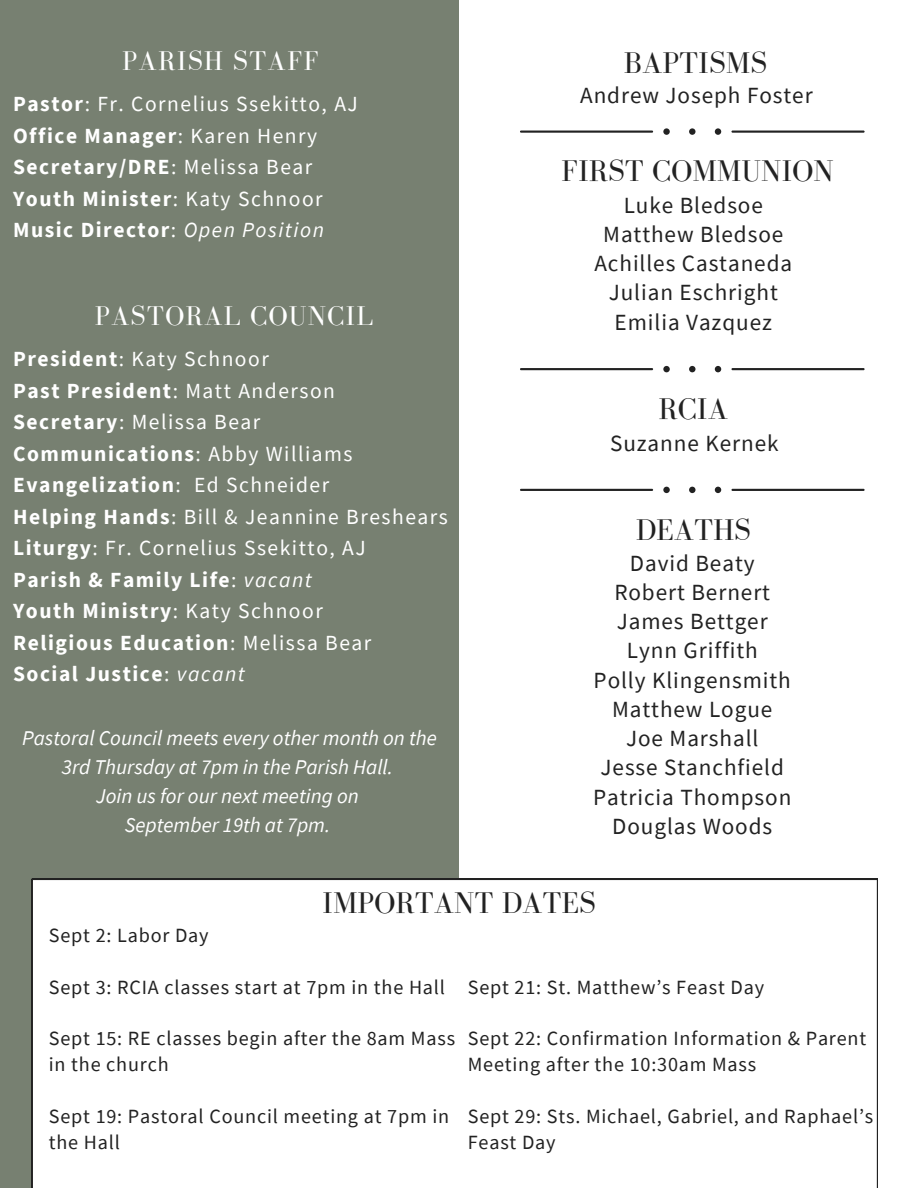
<style>
.page{position:relative;width:918px;height:1188px;background:#fff}
.page>*{position:absolute;margin:0;border:0;box-sizing:border-box;transform-origin:0 0}
.t1{font:30.75px "Bodoni FLF";color:#222}
.t2{font:27.9px "Bodoni FLF";letter-spacing:.04em;color:#fff}
.t3{font:23.25px/29.2px "Source Sans Pro";letter-spacing:.04em;color:#222;text-align:center}
.t4{font:700 21.6px/31.5px "Source Sans Pro";letter-spacing:.07em;color:#fff}
.t5{font:21.6px/31.5px "Source Sans Pro";letter-spacing:.07em;color:#fff}
.t6{font:italic 21px/29.2px "Source Sans Pro";color:#fff;text-align:center}
.t7{font:20.1px/25.8px "Source Sans Pro";letter-spacing:.04em;color:#222}
.s1{font-weight:700}
.s2{font-style:italic}
.s3{font-weight:400}
.s4{font-weight:400;font-style:italic}
</style>
<div class="page">
<div style="left:0;top:0;width:459px;height:1188px;background:#778071"></div>
<hr style="left:520px;top:368px;width:133px;height:2px;background:#222">
<hr style="left:731px;top:368px;width:134px;height:2px;background:#222">
<div style="left:689px;top:366px;width:7px;height:6px;background:#222;border-radius:50%"></div>
<div style="left:663px;top:366px;width:7px;height:6px;background:#222;border-radius:50%"></div>
<svg style="left:715px;top:366px;width:6px;height:6px"></svg>
<hr style="left:520px;top:131px;width:133px;height:2px;background:#222">
<hr style="left:731px;top:131px;width:134px;height:2px;background:#222">
<div style="left:689px;top:128px;width:7px;height:7px;background:#222;border-radius:50%"></div>
<div style="left:663px;top:128px;width:7px;height:7px;background:#222;border-radius:50%"></div>
<div style="left:715px;top:128px;width:6px;height:7px;background:#222;border-radius:50%"></div>
<hr style="left:520px;top:489px;width:133px;height:2px;background:#222">
<hr style="left:731px;top:489px;width:134px;height:2px;background:#222">
<div style="left:689px;top:487px;width:7px;height:6px;background:#222;border-radius:50%"></div>
<div style="left:663px;top:487px;width:7px;height:6px;background:#222;border-radius:50%"></div>
<svg style="left:715px;top:487px;width:6px;height:6px"></svg>
<div style="left:32px;top:879px;width:846px;height:309px;background:#fff"></div>
<p class="t2" style="left:122px;top:45px;width:198px">PARISH STAFF</p>
<h1 class="t5" style="left:13px;top:88px;width:346px"><span class="s1">Pastor</span>: Fr. Cornelius Ssekitto, AJ<br><span class="s1">Office Manager</span>: Karen Henry<br><span class="s1">Secretary/DRE</span>: Melissa Bear<br><span class="s1">Youth Minister</span>: Katy Schnoor<br><span class="s1">Music Director</span>: <span class="s2">Open Position</span></h1>
<h2 class="t2" style="left:95px;top:301px;width:280px">PASTORAL COUNCIL</h2>
<h1 class="t4" style="left:13px;top:343px;width:436px">President<span class="s3">: Katy Schnoor<br></span>Past President<span class="s3">: Matt Anderson<br></span>Secretary<span class="s3">: Melissa Bear<br></span>Communications<span class="s3">: Abby Williams<br></span>Evangelization<span class="s3">: Ed Schneider<br></span>Helping Hands<span class="s3">: Bill &amp; Jeannine Breshears<br></span>Liturgy<span class="s3">: Fr. Cornelius Ssekitto, AJ<br></span>Parish &amp; Family Life<span class="s3">:</span> <span class="s4">vacant<br></span>Youth Ministry<span class="s3">: Katy Schnoor<br></span>Religious Education<span class="s3">: Melissa Bear<br></span>Social Justice<span class="s3">:</span> <span class="s4">vacant</span></h1>
<h2 class="t6" style="left:22px;top:723px;width:416px">Pastoral Council meets every other month on the 3rd Thursday at 7pm in the Parish Hall.<br>Join us for our next meeting on<br>September 19th at 7pm.</h2>
<h2 class="t1" style="left:624px;top:46px;width:145px">BAPTISMS</h2>
<h2 class="t3" style="left:580px;top:80px;width:234px">Andrew Joseph Foster</h2>
<h1 class="t1" style="left:561px;top:154px;width:274px">FIRST COMMUNION</h1>
<h2 class="t3" style="left:594px;top:190px;width:199px">Luke Bledsoe<br>Matthew Bledsoe<br>Achilles Castaneda<br>Julian Eschright<br>Emilia Vazquez</h2>
<p class="t1" style="left:659px;top:392px;width:71px">RCIA</p>
<h1 class="t3" style="left:610px;top:428px;width:170px">Suzanne Kernek</h1>
<h2 class="t1" style="left:636px;top:513px;width:117px">DEATHS</h2>
<p class="t3" style="left:593px;top:548px;width:200px">David Beaty<br>Robert Bernert<br>James Bettger<br>Lynn Griffith<br>Polly Klingensmith<br>Matthew Logue<br>Joe Marshall<br>Jesse Stanchfield<br>Patricia Thompson<br>Douglas Woods</p>
<h1 class="t1" style="left:322px;top:887px;width:275px">IMPORTANT DATES</h1>
<p class="t7" style="left:49px;top:922px;width:161px">Sept 2: Labor Day</p>
<h1 class="t7" style="left:49px;top:974px;width:398px">Sept 3: RCIA classes start at 7pm in the Hall</h1>
<h2 class="t7" style="left:49px;top:1025px;width:408px">Sept 15: RE classes begin after the 8am Mass in the church</h2>
<p class="t7" style="left:49px;top:1103px;width:402px">Sept 19: Pastoral Council meeting at 7pm in the Hall</p>
<h1 class="t7" style="left:468px;top:974px;width:298px">Sept 21: St. Matthew’s Feast Day</h1>
<p class="t7" style="left:468px;top:1025px;width:400px">Sept 22: Confirmation Information &amp; Parent<br>Meeting after the 10:30am Mass</p>
<p class="t7" style="left:468px;top:1103px;width:407px">Sept 29: Sts. Michael, Gabriel, and Raphael’s<br>Feast Day</p>
</div>
